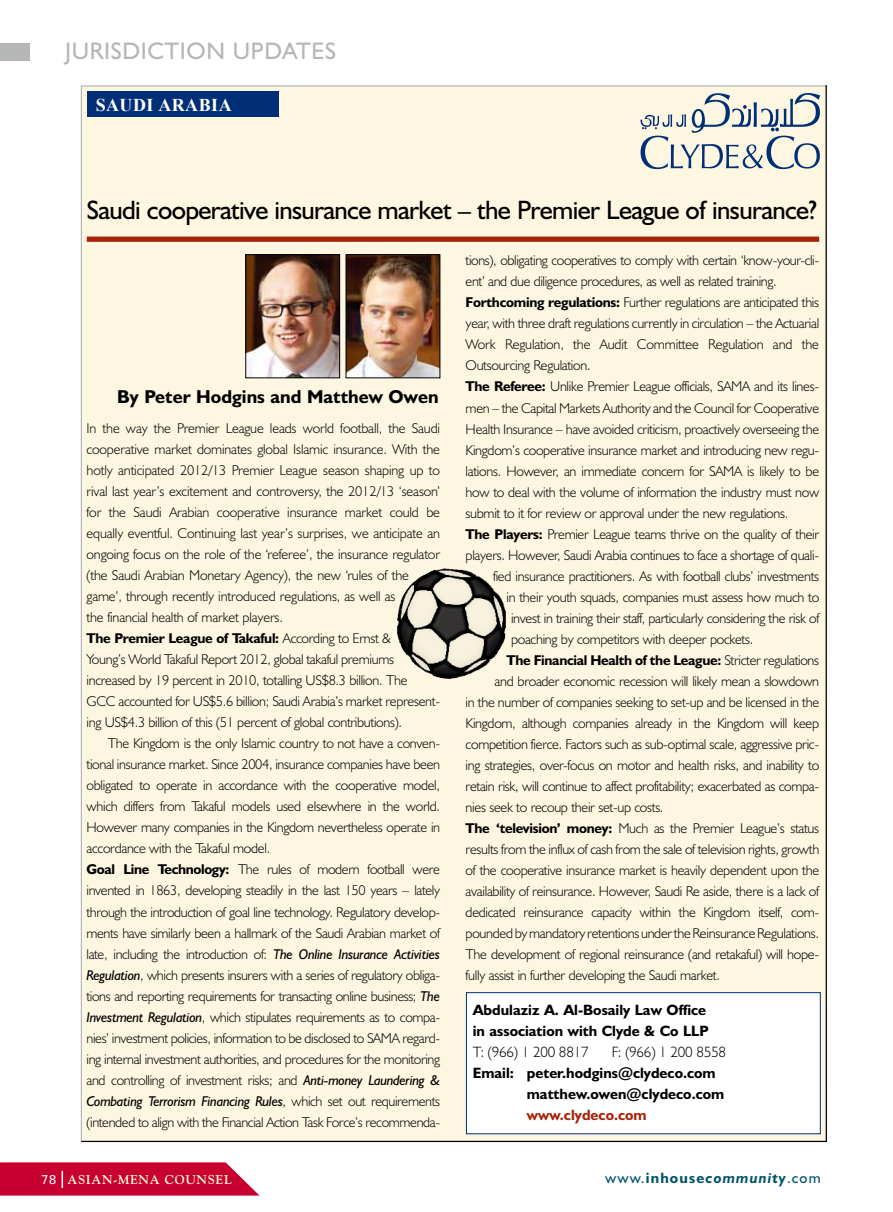
<style>
.page{position:relative;width:893px;height:1212px;background:#fff}
.page>*{position:absolute;margin:0;border:0;box-sizing:border-box;transform-origin:0 0}
.t1{font:26.7px "Humanist 521 BT";letter-spacing:-.025em;color:#000}
.t2{font:24px "Humanist 521 BT";letter-spacing:.025em;color:#b5b6b6}
.t3{font:700 18.75px "Humanist 521 BT";color:#000}
.t4{font:700 18px "Times New Roman";letter-spacing:.025em;color:#fff}
.t5{font:700 15px/21px "Humanist 521 BT";color:#000}
.t6{font:300 15px "Humanist 521 BT";letter-spacing:-.015em;color:#000}
.t7{font:italic 700 15px "Humanist 521 BT";letter-spacing:.075em;color:#00536a}
.t8{font:700 15px "Humanist 521 BT";color:#a82208}
.t9{font:300 14.25px/21px "Humanist 521 BT";letter-spacing:-.02em;color:#000}
.t10{font:700 14.25px "Humanist 521 BT";letter-spacing:-.02em;color:#000}
.t11{font:700 12.75px "Goudy";letter-spacing:.05em;color:#fffcd7}
.s1{font-weight:700}
.s2{font-weight:400;font-style:italic}
.s3{font-weight:300}
.s4{font-family:"Univers";font-weight:400;color:#fff}
.s5{font-weight:400;font-style:normal}
.s6{font-style:normal}
</style>
<div class="page">
<div style="left:0;top:43px;width:30px;height:18px;background:#b5b6b6"></div>
<svg style="left:0;top:1162px;width:259px;height:33px;background:#cb1440"></svg>
<div style="left:80px;top:85px;width:747px;height:1057px;background:#fdf6e0"></div>
<div style="left:87px;top:91px;width:191px;height:26px;background:#002e77"></div>
<div style="left:87px;top:237px;width:732px;height:5px;background:#a82208"></div>
<svg style="left:639px;top:87px;width:181px;height:82px;background:#d2d4cd"></svg>
<div style="left:466px;top:993px;width:354px;height:141px;background:#fff"></div>
<div style="left:466px;top:992px;width:355px;height:142px;border:1px solid #002e77"></div>
<img style="left:348px;top:256px;width:90px;height:120px">
<div style="left:346px;top:254px;width:94px;height:124px;border:1px solid #000"></div>
<img style="left:248px;top:256px;width:90px;height:120px">
<div style="left:246px;top:254px;width:94px;height:124px;border:1px solid #000"></div>
<img style="left:396px;top:567px;width:111px;height:112px">
<h2 class="t2" style="left:65px;top:36px;width:273px">JURISDICTION UPDATES</h2>
<p class="t4" style="left:96px;top:95px;width:137px">SAUDI ARABIA</p>
<h1 class="t1" style="left:87px;top:193px;width:732px">Saudi cooperative insurance market – the Premier League of insurance?</h1>
<h3 class="t3" style="left:117px;top:385px;width:323px">By Peter Hodgins and Matthew Owen</h3>
<p class="t9" style="left:87px;top:418px;width:355px">In the way the Premier League leads world football, the Saudi cooperative market dominates global Islamic insurance. With the hotly anticipated 2012/13 Premier League season shaping up to rival last year’s excitement and controversy, the 2012/13 ‘season’ for the Saudi Arabian cooperative insurance market could be equally eventful. Continuing last year’s surprises, we anticipate an ongoing focus on the role of the ‘referee’, the insurance regulator (the Saudi Arabian Monetary Agency), the new ‘rules of the game’, through recently introduced regulations, as well as<br>the financial health of market players.<br><span class="s1">The Premier League of Takaful:</span> According to Ernst &amp;<br>Young’s World Takaful Report 2012, global takaful premiums increased by 19 percent in 2010, totalling US$8.3 billion. The<br>GCC accounted for US$5.6 billion; Saudi Arabia’s market represent&shy;ing US$4.3 billion of this (51 percent of global contributions).</p>
<p class="t9" style="left:87px;top:733px;width:355px;text-indent:21px">The Kingdom is the only Islamic country to not have a conven&shy;tional insurance market. Since 2004, insurance companies have been obligated to operate in accordance with the cooperative model, which differs from Takaful models used elsewhere in the world.<br>However many companies in the Kingdom nevertheless operate in accordance with the Takaful model.<br><span class="s1">Goal Line Technology:</span> The rules of modern football were invented in 1863, developing steadily in the last 150 years – lately through the introduction of goal line technology. Regulatory develop&shy;ments have similarly been a hallmark of the Saudi Arabian market of late, including the introduction of: <span class="s2">The Online Insurance Activities Regulation</span>, which presents insurers with a series of regulatory obliga&shy;tions and reporting requirements for transacting online business; <span class="s2">The Investment Regulation</span>, which stipulates requirements as to compa&shy;nies’ investment policies, information to be disclosed to SAMA regard&shy;ing internal investment authorities, and procedures for the monitoring and controlling of investment risks; and <span class="s2">Anti-money Laundering &amp; Combating Terrorism Financing Rules</span>, which set out requirements (intended to align with the Financial Action Task Force’s recommenda-</p>
<p class="t9" style="left:466px;top:250px;width:355px">tions), obligating cooperatives to comply with certain ‘know-your-cli-</p>
<p class="t9" style="left:466px;top:271px;width:312px">ent’ and due diligence procedures, as well as related training.</p>
<p class="t9" style="left:466px;top:292px;width:355px"><span class="s1">Forthcoming regulations:</span> Further regulations are anticipated this</p>
<p class="t9" style="left:466px;top:313px;width:355px">year, with three draft regulations currently in circulation – the Actuarial</p>
<p class="t9" style="left:466px;top:334px;width:355px">Work Regulation, the Audit Committee Regulation and the</p>
<p class="t9" style="left:466px;top:355px;width:127px">Outsourcing Regulation.</p>
<p class="t9" style="left:466px;top:376px;width:355px"><span class="s1">The Referee:</span> Unlike Premier League officials, SAMA and its lines-</p>
<p class="t9" style="left:466px;top:397px;width:355px">men – the Capital Markets Authority and the Council for Cooperative</p>
<p class="t9" style="left:466px;top:418px;width:355px">Health Insurance – have avoided criticism, proactively overseeing the</p>
<p class="t9" style="left:466px;top:439px;width:355px">Kingdom’s cooperative insurance market and introducing new regu-</p>
<p class="t9" style="left:466px;top:460px;width:355px">lations. However, an immediate concern for SAMA is likely to be</p>
<p class="t9" style="left:466px;top:481px;width:355px">how to deal with the volume of information the industry must now</p>
<p class="t9" style="left:466px;top:502px;width:324px">submit to it for review or approval under the new regulations.</p>
<p class="t9" style="left:466px;top:523px;width:355px"><span class="s1">The Players:</span> Premier League teams thrive on the quality of their</p>
<p class="t9" style="left:466px;top:544px;width:355px">players. However, Saudi Arabia continues to face a shortage of quali-</p>
<p class="t9" style="left:493px;top:565px;width:328px">fied insurance practitioners. As with football clubs’ investments</p>
<p class="t9" style="left:507px;top:586px;width:314px">in their youth squads, companies must assess how much to</p>
<p class="t9" style="left:511px;top:607px;width:310px">invest in training their staff, particularly considering the risk of</p>
<p class="t9" style="left:511px;top:628px;width:244px">poaching by competitors with deeper pockets.</p>
<p class="t10" style="left:507px;top:651px;width:314px">The Financial Health of the League: <span class="s3">Stricter regulations</span></p>
<p class="t9" style="left:495px;top:670px;width:326px">and broader economic recession will likely mean a slowdown</p>
<p class="t9" style="left:466px;top:691px;width:355px">in the number of companies seeking to set-up and be licensed in the</p>
<p class="t9" style="left:466px;top:712px;width:355px">Kingdom, although companies already in the Kingdom will keep</p>
<p class="t9" style="left:466px;top:733px;width:355px">competition fierce. Factors such as sub-optimal scale, aggressive pric-</p>
<p class="t9" style="left:466px;top:754px;width:355px">ing strategies, over-focus on motor and health risks, and inability to</p>
<p class="t9" style="left:466px;top:775px;width:355px">retain risk, will continue to affect profitability; exacerbated as compa-</p>
<p class="t9" style="left:466px;top:796px;width:199px">nies seek to recoup their set-up costs.</p>
<p class="t9" style="left:466px;top:817px;width:355px"><span class="s1">The ‘television’ money:</span> Much as the Premier League’s status</p>
<p class="t9" style="left:466px;top:838px;width:355px">results from the influx of cash from the sale of television rights, growth</p>
<p class="t9" style="left:466px;top:859px;width:355px">of the cooperative insurance market is heavily dependent upon the</p>
<p class="t9" style="left:466px;top:880px;width:355px">availability of reinsurance. However, Saudi Re aside, there is a lack of</p>
<p class="t9" style="left:466px;top:901px;width:355px">dedicated reinsurance capacity within the Kingdom itself, com-</p>
<p class="t9" style="left:466px;top:922px;width:355px">pounded by mandatory retentions under the Reinsurance Regulations.</p>
<p class="t9" style="left:466px;top:943px;width:355px">The development of regional reinsurance (and retakaful) will hope-</p>
<p class="t9" style="left:466px;top:964px;width:256px">fully assist in further developing the Saudi market.</p>
<p class="t5" style="left:473px;top:999px;width:237px">Abdulaziz A. Al-Bosaily Law Office in association with Clyde &amp; Co LLP</p>
<p class="t6" style="left:473px;top:1042px;width:117px">T: (966) 1 200 8817</p>
<p class="t6" style="left:612px;top:1042px;width:116px">F: (966) 1 200 8558</p>
<p class="t5" style="left:527px;top:1062px;width:199px;text-indent:-54px">Email: peter.hodgins@clydeco.com matthew.owen@clydeco.com</p>
<p class="t8" style="left:527px;top:1105px;width:121px">www.clydeco.com</p>
<p class="t11" style="left:42px;top:1172px;width:192px"><span class="s4">78</span> ASIAN-MENA COUNSEL</p>
<p class="t7" style="left:605px;top:1169px;width:217px"><span class="s5">www.</span><span class="s6">inhouse</span>community<span class="s5">.com</span></p>
</div>
